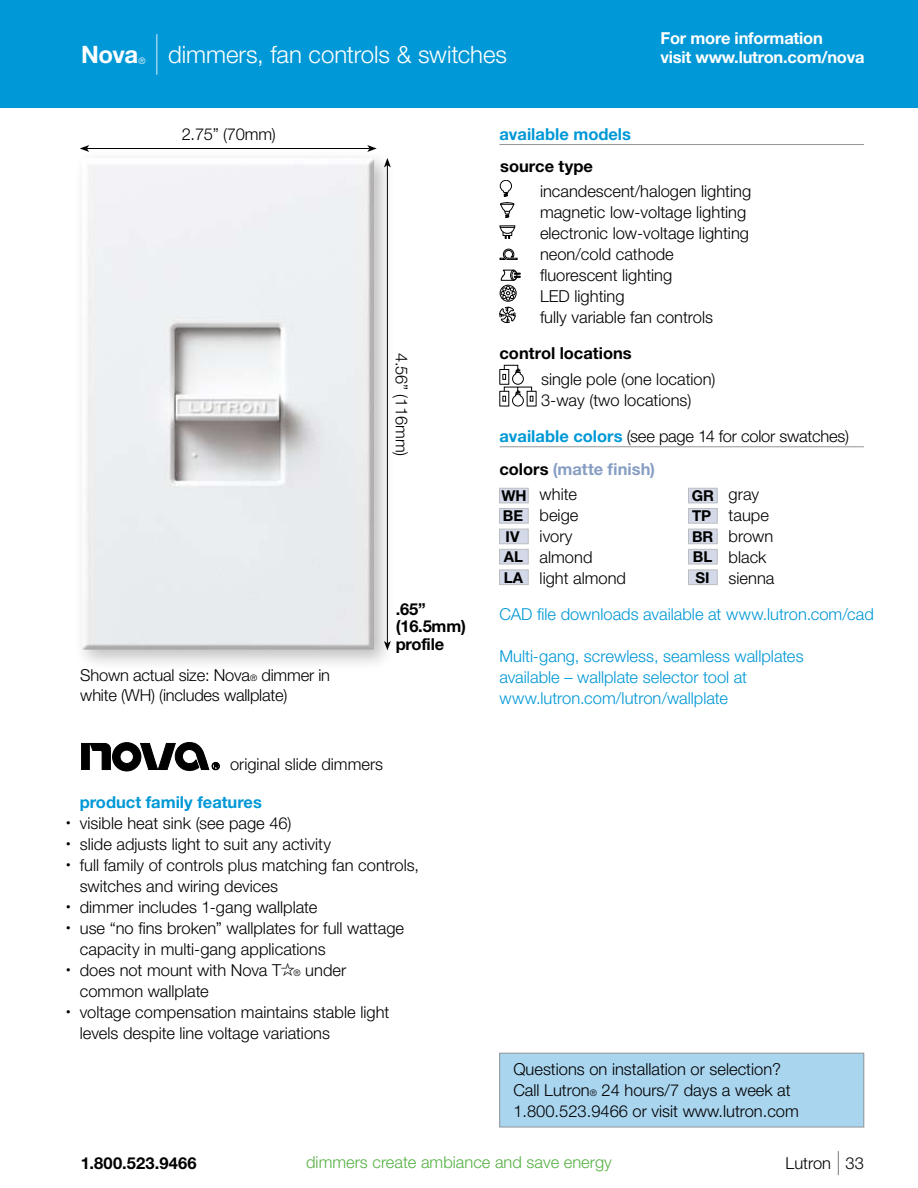
<style>
.page{position:relative;width:918px;height:1188px;background:#fff}
.page>*{position:absolute;margin:0;border:0;box-sizing:border-box;transform-origin:0 0}
.t1{font:300 24px "Helvetica Neue LT Std";letter-spacing:-.005em;color:#fff}
.t2{font:700 24px "Helvetica Neue LT Std";color:#fff}
.t3{font:300 16.5px/21px "Helvetica Neue LT Std";color:#000}
.t4{font:300 16.5px/21px "Helvetica Neue LT Std";color:#0098d6}
.t5{font:700 16.5px/17.7px "Helvetica Neue LT Std";color:#000}
.t6{font:700 16.5px/19.5px "Helvetica Neue LT Std";letter-spacing:-.015em;color:#fff}
.t7{font:700 16.5px "Helvetica Neue LT Std";color:#0098d6}
.t8{font:300 16.5px "Helvetica Neue LT Std";color:#56b145}
.t9{font:700 16.5px "Helvetica Neue LT Std";color:#879ec3}
.t10{font:700 15px/20.4px "Helvetica Neue LT Std";color:#000}
.t11{font:300 9px "Helvetica Neue LT Std";color:#fff}
.s1{font-weight:200;font-size:40.5px}
.s2{font-weight:700;color:#0098d6}
.s3{color:#000}
.s4{font-size:9px}
.s5{font-family:"Starfont";font-weight:400}
.s6{font-weight:200;font-size:24px}
</style>
<div class="page">
<div style="left:0;top:0;width:918px;height:108px;background:#0098d6"></div>
<hr style="left:87px;top:148px;width:283px;height:1px;background:#000">
<svg style="left:80px;top:145px;width:9px;height:4px"></svg>
<svg style="left:367px;top:145px;width:10px;height:4px"></svg>
<div style="left:73px;top:149px;width:322px;height:522px;background:#000;opacity:.25"></div>
<img style="left:82px;top:158px;width:292px;height:492px">
<hr style="left:500px;top:144px;width:364px;height:1px;background:#939598">
<div style="left:500px;top:1053px;width:364px;height:74px;background:#aad5ef"></div>
<div style="left:500px;top:1053px;width:364px;height:74px;border:1px solid #939598"></div>
<div style="left:81px;top:743px;width:8px;height:27px;background:#000"></div>
<svg style="left:89px;top:742px;width:131px;height:29px"></svg>
<div style="left:500px;top:369px;width:9px;height:16px;border:1px solid #000"></div>
<div style="left:500px;top:391px;width:9px;height:15px;border:1px solid #000"></div>
<svg style="left:503px;top:365px;width:30px;height:41px"></svg>
<div style="left:527px;top:391px;width:9px;height:15px;border:1px solid #000"></div>
<hr style="left:500px;top:447px;width:364px;height:1px;background:#939598">
<div style="left:499px;top:488px;width:30px;height:15px;background:#d3d9e8;border:1px solid #bcbdc0"></div>
<div style="left:499px;top:508px;width:30px;height:16px;background:#d3d9e8;border:1px solid #bcbdc0"></div>
<div style="left:499px;top:529px;width:30px;height:15px;background:#d3d9e8;border:1px solid #bcbdc0"></div>
<div style="left:499px;top:549px;width:30px;height:15px;background:#d3d9e8;border:1px solid #bcbdc0"></div>
<div style="left:688px;top:488px;width:30px;height:15px;background:#d3d9e8;border:1px solid #bcbdc0"></div>
<div style="left:688px;top:508px;width:30px;height:16px;background:#d3d9e8;border:1px solid #bcbdc0"></div>
<div style="left:499px;top:570px;width:30px;height:15px;background:#d3d9e8;border:1px solid #bcbdc0"></div>
<div style="left:688px;top:549px;width:30px;height:15px;background:#d3d9e8;border:1px solid #bcbdc0"></div>
<div style="left:688px;top:529px;width:30px;height:15px;background:#d3d9e8;border:1px solid #bcbdc0"></div>
<div style="left:688px;top:570px;width:30px;height:15px;background:#d3d9e8;border:1px solid #bcbdc0"></div>
<svg style="left:500px;top:307px;width:15px;height:16px"></svg>
<svg style="left:500px;top:226px;width:15px;height:13px"></svg>
<svg style="left:500px;top:180px;width:14px;height:38px"></svg>
<svg style="left:500px;top:249px;width:17px;height:11px"></svg>
<div style="left:500px;top:285px;width:16px;height:17px;border:1px solid #000;border-radius:50%"></div>
<svg style="left:501px;top:270px;width:19px;height:30px"></svg>
<h1 class="t2" style="left:81px;top:40px;width:59px">Nova</h1>
<p class="t11" style="left:139px;top:55px;width:9px">®</p>
<h1 class="t1" style="left:152px;top:40px;width:356px"><span class="s1">|</span> dimmers, fan controls &amp; switches</h1>
<p class="t6" style="left:660px;top:28px;width:206px">For more information<br>visit www.lutron.com/nova</p>
<p class="t3" style="left:182px;top:123px;width:96px">2.75” (70mm)</p>
<p class="t3" style="left:413px;top:353px;width:105px;rotate:90deg">4.56” (116mm)</p>
<p class="t7" style="left:500px;top:124px;width:133px">available models</p>
<p class="t5" style="left:500px;top:157px;width:94px">source type</p>
<p class="t3" style="left:540px;top:180px;width:213px">incandescent/halogen lighting magnetic low-voltage lighting electronic low-voltage lighting neon/cold cathode fluorescent lighting<br>LED lighting<br>fully variable fan controls</p>
<p class="t5" style="left:500px;top:343px;width:134px">control locations</p>
<p class="t3" style="left:541px;top:368px;width:176px">single pole (one location)<br>3-way (two locations)</p>
<p class="t3" style="left:500px;top:426px;width:351px"><span class="s2">available colors</span> (see page 14 for color swatches)</p>
<p class="t9" style="left:500px;top:459px;width:157px"><span class="s3">colors</span> (matte finish)</p>
<p class="t3" style="left:80px;top:665px;width:251px;line-height:19.5px">Shown actual size: Nova<span class="s4">®</span> dimmer in white (WH) (includes wallplate)</p>
<p class="t5" style="left:396px;top:600px;width:72px">.65” (16.5mm) profile</p>
<p class="t3" style="left:230px;top:753px;width:155px">original slide dimmers</p>
<p class="t7" style="left:80px;top:791px;width:184px">product family features</p>
<p class="t3" style="left:66px;top:812px;width:227px"><span class="s4">•</span> visible heat sink (see page 46)</p>
<p class="t3" style="left:66px;top:833px;width:266px"><span class="s4">•</span> slide adjusts light to suit any activity</p>
<p class="t3" style="left:80px;top:854px;width:341px;text-indent:-13px"><span class="s4">•</span> full family of controls plus matching fan controls, switches and wiring devices</p>
<p class="t3" style="left:66px;top:896px;width:253px"><span class="s4">•</span> dimmer includes 1-gang wallplate</p>
<p class="t3" style="left:80px;top:917px;width:326px;text-indent:-13px"><span class="s4">•</span> use “no fins broken” wallplates for full wattage capacity in multi-gang applications</p>
<p class="t3" style="left:80px;top:959px;width:268px;text-indent:-14px"><span class="s4">•</span> does not mount with Nova T<span class="s5">a</span><span class="s4">®</span> under common wallplate</p>
<p class="t3" style="left:80px;top:1001px;width:311px;text-indent:-13px"><span class="s4">•</span> voltage compensation maintains stable light levels despite line voltage variations</p>
<p class="t3" style="left:540px;top:483px;width:88px">white<br>beige<br>ivory almond<br>light almond</p>
<p class="t3" style="left:729px;top:483px;width:47px">gray taupe brown black sienna</p>
<p class="t10" style="left:501px;top:485px;width:27px">WH<br>BE<br>IV<br>AL</p>
<p class="t10" style="left:692px;top:485px;width:24px">GR<br>TP</p>
<p class="t10" style="left:504px;top:567px;width:21px">LA</p>
<p class="t10" style="left:692px;top:526px;width:23px">BR</p>
<p class="t10" style="left:696px;top:567px;width:16px">SI</p>
<p class="t4" style="left:500px;top:603px;width:376px">CAD file downloads available at www.lutron.com/cad</p>
<p class="t4" style="left:500px;top:645px;width:306px">Multi-gang, screwless, seamless wallplates available – wallplate selector tool at www.lutron.com/lutron/wallplate</p>
<p class="t10" style="left:693px;top:546px;width:21px">BL</p>
<p class="t3" style="left:513px;top:1058px;width:287px">Questions on installation or selection?<br>Call Lutron<span class="s4">®</span> 24 hours/7 days a week at<br>1.800.523.9466 or visit www.lutron.com</p>
<p class="t5" style="left:81px;top:1153px;width:117px">1.800.523.9466</p>
<p class="t8" style="left:306px;top:1152px;width:307px">dimmers create ambiance and save energy</p>
<p class="t3" style="left:786px;top:1152px;width:80px">Lutron <span class="s6">|</span> 33</p>
</div>
